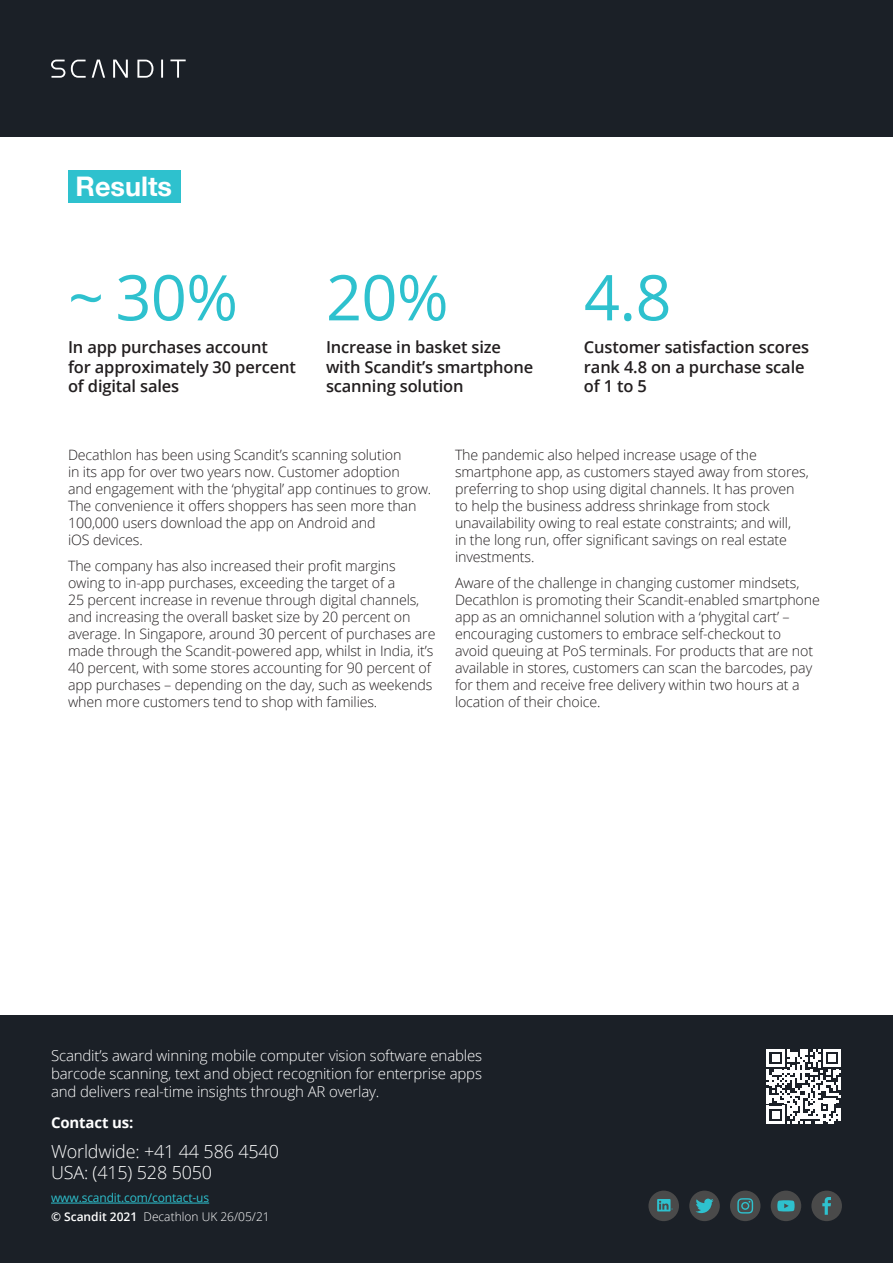
<style>
.page{position:relative;width:893px;height:1263px;background:#fff}
.page>*{position:absolute;margin:0;border:0;box-sizing:border-box;transform-origin:0 0}
.t1{font:63px "Open Sans";color:#2ec1ce}
.t2{font:700 27px "Helvetica Neue";color:#fff}
.Sub_Head{font:300 18px/21.6px "Open Sans";letter-spacing:-.01em;color:#fff}
.Text{font:600 16.5px/19.8px "Open Sans";letter-spacing:-.01em;color:#231f20}
.Heading_2{font:300 15px/18px "Open Sans";letter-spacing:-.01em;color:#fff;text-align:justify}
.Heading_2-2{font:700 15px "Open Sans";letter-spacing:-.01em;color:#fff}
.Text-2{font:300 14.25px/17.1px "Open Sans";letter-spacing:-.01em;color:#231f20}
.t3{font:300 12px "Open Sans";color:#fff}
.Sub_Head-2{font:12px "Open Sans";letter-spacing:-.01em;color:#2ec1ce}
.s1{font-weight:600}
</style>
<div class="page">
<div style="left:0;top:1015px;width:893px;height:248px;background:#1b2027"></div>
<svg style="left:767px;top:1049px;width:74px;height:75px"></svg>
<div style="left:730px;top:1190px;width:30px;height:31px;background:#4a4a4a;border-radius:50%"></div>
<svg style="left:737px;top:1198px;width:16px;height:15px"></svg>
<div style="left:648px;top:1190px;width:31px;height:31px;background:#4a4a4a;border-radius:50%"></div>
<svg style="left:657px;top:1199px;width:16px;height:12px"></svg>
<div style="left:771px;top:1190px;width:30px;height:31px;background:#4a4a4a;border-radius:50%"></div>
<svg style="left:777px;top:1200px;width:18px;height:11px"></svg>
<div style="left:811px;top:1190px;width:31px;height:31px;background:#4a4a4a;border-radius:50%"></div>
<svg style="left:822px;top:1197px;width:9px;height:18px"></svg>
<div style="left:689px;top:1190px;width:31px;height:31px;background:#4a4a4a;border-radius:50%"></div>
<svg style="left:696px;top:1198px;width:18px;height:15px"></svg>
<hr style="left:51px;top:1203px;width:158px;height:1px;background:#2ec1ce">
<div style="left:0;top:0;width:893px;height:136px;background:#1b2027"></div>
<div style="left:68px;top:170px;width:113px;height:32px;background:#2ec1ce"></div>
<svg style="left:137px;top:60px;width:16px;height:18px"></svg>
<svg style="left:51px;top:60px;width:14px;height:18px"></svg>
<svg style="left:92px;top:60px;width:13px;height:18px"></svg>
<svg style="left:113px;top:60px;width:15px;height:18px"></svg>
<svg style="left:161px;top:60px;width:2px;height:18px"></svg>
<svg style="left:170px;top:60px;width:16px;height:18px"></svg>
<svg style="left:71px;top:60px;width:15px;height:18px"></svg>
<p class="t2" style="left:76px;top:166px;width:98px">Results</p>
<p class="t1" style="left:68px;top:254px;width:172px">~ 30%</p>
<p class="t1" style="left:326px;top:254px;width:124px">20%</p>
<p class="t1" style="left:584px;top:254px;width:89px">4.8</p>
<p class="Text" style="left:68px;top:337px;width:229px">In app purchases account<br>for approximately 30 percent of digital sales</p>
<p class="Text" style="left:326px;top:337px;width:209px">Increase in basket size with Scandit’s smartphone scanning solution</p>
<p class="Text" style="left:584px;top:337px;width:227px">Customer satisfaction scores rank 4.8 on a purchase scale of 1 to 5</p>
<p class="Text-2" style="left:68px;top:445px;width:365px">Decathlon has been using Scandit’s scanning solution<br>in its app for over two years now. Customer adoption<br>and engagement with the ‘phygital’ app continues to grow.<br>The convenience it offers shoppers has seen more than 100,000 users download the app on Android and<br>iOS devices.</p>
<p class="Text-2" style="left:68px;top:556px;width:369px">The company has also increased their profit margins owing to in-app purchases, exceeding the target of a<br>25 percent increase in revenue through digital channels, and increasing the overall basket size by 20 percent on average. In Singapore, around 30 percent of purchases are made through the Scandit-powered app, whilst in India, it’s 40 percent, with some stores accounting for 90 percent of app purchases – depending on the day, such as weekends when more customers tend to shop with families.</p>
<p class="Text-2" style="left:455px;top:445px;width:355px">The pandemic also helped increase usage of the smartphone app, as customers stayed away from stores, preferring to shop using digital channels. It has proven to help the business address shrinkage from stock unavailability owing to real estate constraints; and will,<br>in the long run, offer significant savings on real estate investments.</p>
<p class="Text-2" style="left:455px;top:574px;width:366px">Aware of the challenge in changing customer mindsets, Decathlon is promoting their Scandit-enabled smartphone app as an omnichannel solution with a ‘phygital cart’ – encouraging customers to embrace self-checkout to<br>avoid queuing at PoS terminals. For products that are not available in stores, customers can scan the barcodes, pay for them and receive free delivery within two hours at a location of their choice.</p>
<p class="Heading_2" style="left:51px;top:1046px;width:433px">Scandit’s award winning mobile computer vision software enables barcode scanning, text and object recognition for enterprise apps and delivers real-time insights through AR overlay.</p>
<p class="Heading_2-2" style="left:51px;top:1111px;width:84px">Contact us:</p>
<p class="Sub_Head" style="left:51px;top:1140px;width:229px">Worldwide: +41 44 586 4540<br>USA: (415) 528 5050</p>
<p class="Sub_Head-2" style="left:51px;top:1189px;width:160px">www.scandit.com/contact-us</p>
<p class="t3" style="left:51px;top:1208px;width:220px"><span class="s1">© Scandit 2021</span> Decathlon UK 26/05/21</p>
</div>
